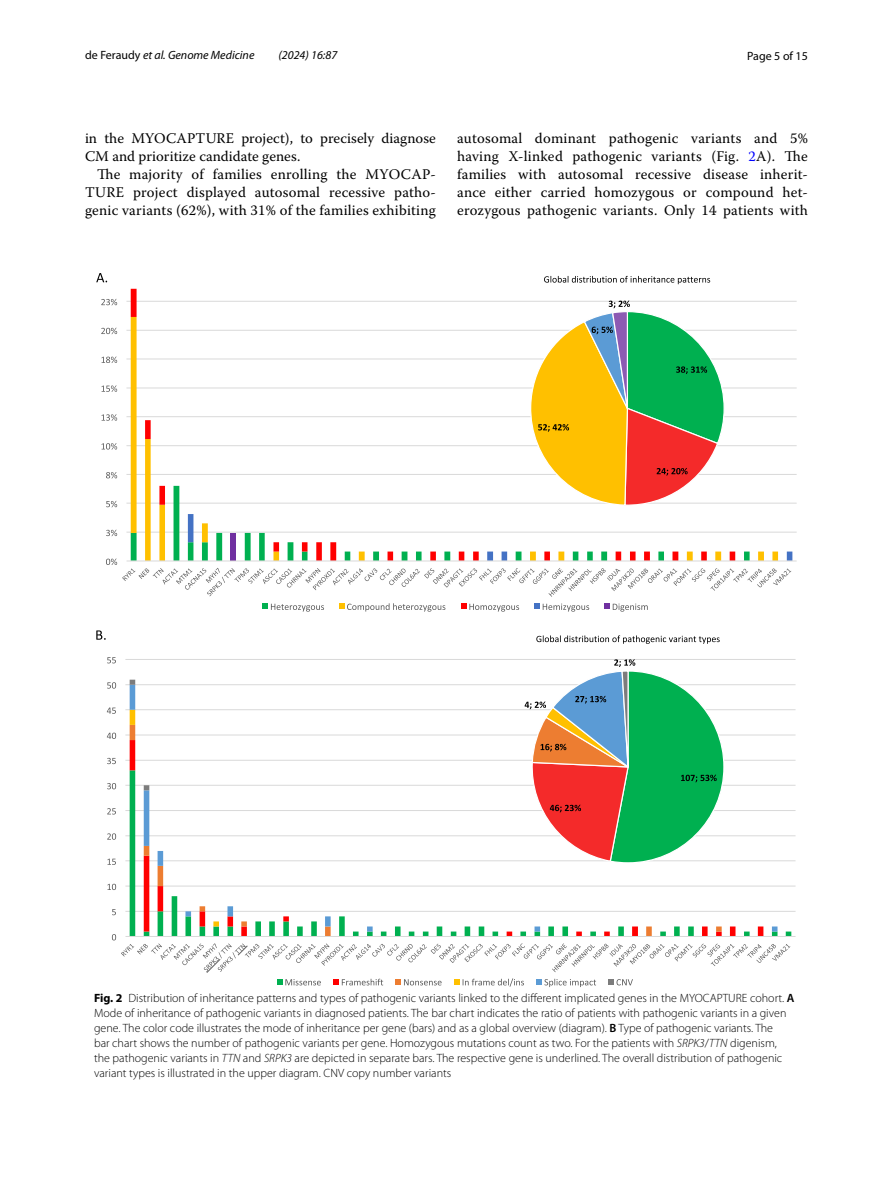
<style>
.page{position:relative;width:893px;height:1187px;background:#fff}
.page>*{position:absolute;margin:0;border:0;box-sizing:border-box;transform-origin:0 0}
.t1{font:14.7px/18px "Warnock Pro";letter-spacing:.015em;color:#000;text-align:justify}
.t2{font:300 12px/15px "Myriad Pro";color:#000}
.t3{font:italic 12px "Myriad Pro";color:#000}
.t4{font:12px "Myriad Pro";color:#000}
.s1{font-style:normal}
.s2{color:#00f}
.s3{font-weight:700}
.s4{font-weight:600}
.s5{font-style:italic}
</style>
<div class="page">
<hr style="left:126px;top:532px;width:671px;height:1px;background:#d9d9d9">
<hr style="left:126px;top:503px;width:671px;height:1px;background:#d9d9d9">
<hr style="left:126px;top:474px;width:671px;height:1px;background:#d9d9d9">
<hr style="left:126px;top:445px;width:671px;height:1px;background:#d9d9d9">
<hr style="left:126px;top:416px;width:671px;height:1px;background:#d9d9d9">
<hr style="left:126px;top:387px;width:671px;height:1px;background:#d9d9d9">
<hr style="left:126px;top:358px;width:671px;height:1px;background:#d9d9d9">
<hr style="left:126px;top:330px;width:671px;height:1px;background:#d9d9d9">
<hr style="left:126px;top:301px;width:671px;height:1px;background:#d9d9d9">
<svg style="left:131px;top:289px;width:604px;height:225px"></svg>
<hr style="left:127px;top:560px;width:670px;height:1px;background:#d9d9d9">
<svg style="left:106px;top:501px;width:11px;height:6px"></svg>
<svg style="left:106px;top:472px;width:11px;height:6px"></svg>
<svg style="left:102px;top:443px;width:15px;height:6px"></svg>
<svg style="left:102px;top:414px;width:15px;height:7px"></svg>
<svg style="left:102px;top:385px;width:15px;height:7px"></svg>
<svg style="left:102px;top:356px;width:15px;height:7px"></svg>
<svg style="left:101px;top:328px;width:16px;height:6px"></svg>
<svg style="left:101px;top:299px;width:16px;height:6px"></svg>
<svg style="left:106px;top:514px;width:686px;height:82px"></svg>
<svg style="left:262px;top:603px;width:62px;height:8px"></svg>
<svg style="left:339px;top:603px;width:106px;height:8px"></svg>
<svg style="left:461px;top:603px;width:58px;height:8px"></svg>
<svg style="left:534px;top:603px;width:55px;height:8px"></svg>
<svg style="left:604px;top:603px;width:44px;height:8px"></svg>
<svg style="left:96px;top:273px;width:11px;height:9px"></svg>
<svg style="left:529px;top:300px;width:196px;height:206px"></svg>
<svg style="left:544px;top:276px;width:166px;height:8px"></svg>
<hr style="left:125px;top:911px;width:670px;height:1px;background:#d9d9d9">
<hr style="left:125px;top:885px;width:670px;height:1px;background:#d9d9d9">
<hr style="left:125px;top:860px;width:670px;height:1px;background:#d9d9d9">
<hr style="left:125px;top:835px;width:670px;height:1px;background:#d9d9d9">
<hr style="left:125px;top:810px;width:670px;height:1px;background:#d9d9d9">
<hr style="left:125px;top:785px;width:670px;height:1px;background:#d9d9d9">
<hr style="left:125px;top:760px;width:670px;height:1px;background:#d9d9d9">
<hr style="left:125px;top:734px;width:670px;height:1px;background:#d9d9d9">
<hr style="left:125px;top:709px;width:670px;height:1px;background:#d9d9d9">
<hr style="left:125px;top:684px;width:670px;height:1px;background:#d9d9d9">
<hr style="left:125px;top:659px;width:670px;height:1px;background:#d9d9d9">
<svg style="left:130px;top:705px;width:647px;height:226px"></svg>
<svg style="left:130px;top:679px;width:89px;height:247px"></svg>
<hr style="left:125px;top:936px;width:670px;height:1px;background:#d9d9d9">
<svg style="left:112px;top:909px;width:4px;height:6px"></svg>
<svg style="left:107px;top:883px;width:9px;height:7px"></svg>
<svg style="left:107px;top:858px;width:9px;height:6px"></svg>
<svg style="left:107px;top:833px;width:9px;height:6px"></svg>
<svg style="left:107px;top:808px;width:9px;height:6px"></svg>
<svg style="left:107px;top:783px;width:9px;height:6px"></svg>
<svg style="left:107px;top:757px;width:9px;height:7px"></svg>
<svg style="left:107px;top:732px;width:9px;height:7px"></svg>
<svg style="left:107px;top:707px;width:9px;height:6px"></svg>
<svg style="left:107px;top:682px;width:9px;height:6px"></svg>
<svg style="left:107px;top:657px;width:9px;height:6px"></svg>
<svg style="left:96px;top:630px;width:10px;height:9px"></svg>
<svg style="left:525px;top:659px;width:200px;height:205px"></svg>
<svg style="left:536px;top:635px;width:184px;height:8px"></svg>
<svg style="left:112px;top:934px;width:678px;height:53px"></svg>
<p class="t3" style="left:85px;top:48px;width:171px"><span class="s1">de Feraudy</span> et al. Genome Medicine</p>
<p class="t3" style="left:278px;top:48px;width:60px">(2024) 16:87</p>
<p class="t4" style="left:747px;top:48px;width:62px">Page 5 of 15</p>
<p class="t1" style="left:85px;top:128px;width:352px">in the MYOCAPTURE project), to precisely diagnose<br>CM and prioritize candidate genes.</p>
<p class="t1" style="left:85px;top:164px;width:352px;text-indent:12px">The majority of families enrolling the MYOCAP-TURE project displayed autosomal recessive patho&shy;genic variants (62%), with 31% of the families exhibiting</p>
<p class="t1" style="left:457px;top:128px;width:352px">autosomal dominant pathogenic variants and 5% having X-linked pathogenic variants (Fig. <span class="s2">2</span>A). The families with autosomal recessive disease inherit&shy;ance either carried homozygous or compound het&shy;erozygous pathogenic variants. Only 14 patients with</p>
<p class="t2" style="left:94px;top:990px;width:702px"><span class="s3">Fig. 2</span> Distribution of inheritance patterns and types of pathogenic variants linked to the different implicated genes in the MYOCAPTURE cohort. <span class="s4">A </span>Mode of inheritance of pathogenic variants in diagnosed patients. The bar chart indicates the ratio of patients with pathogenic variants in a given gene. The color code illustrates the mode of inheritance per gene (bars) and as a global overview (diagram). <span class="s4">B</span> Type of pathogenic variants. The<br>bar chart shows the number of pathogenic variants per gene. Homozygous mutations count as two. For the patients with <span class="s5">SRPK3</span>/<span class="s5">TTN</span> digenism, the pathogenic variants in <span class="s5">TTN</span> and <span class="s5">SRPK3</span> are depicted in separate bars. The respective gene is underlined. The overall distribution of pathogenic variant types is illustrated in the upper diagram. CNV copy number variants</p>
</div>
